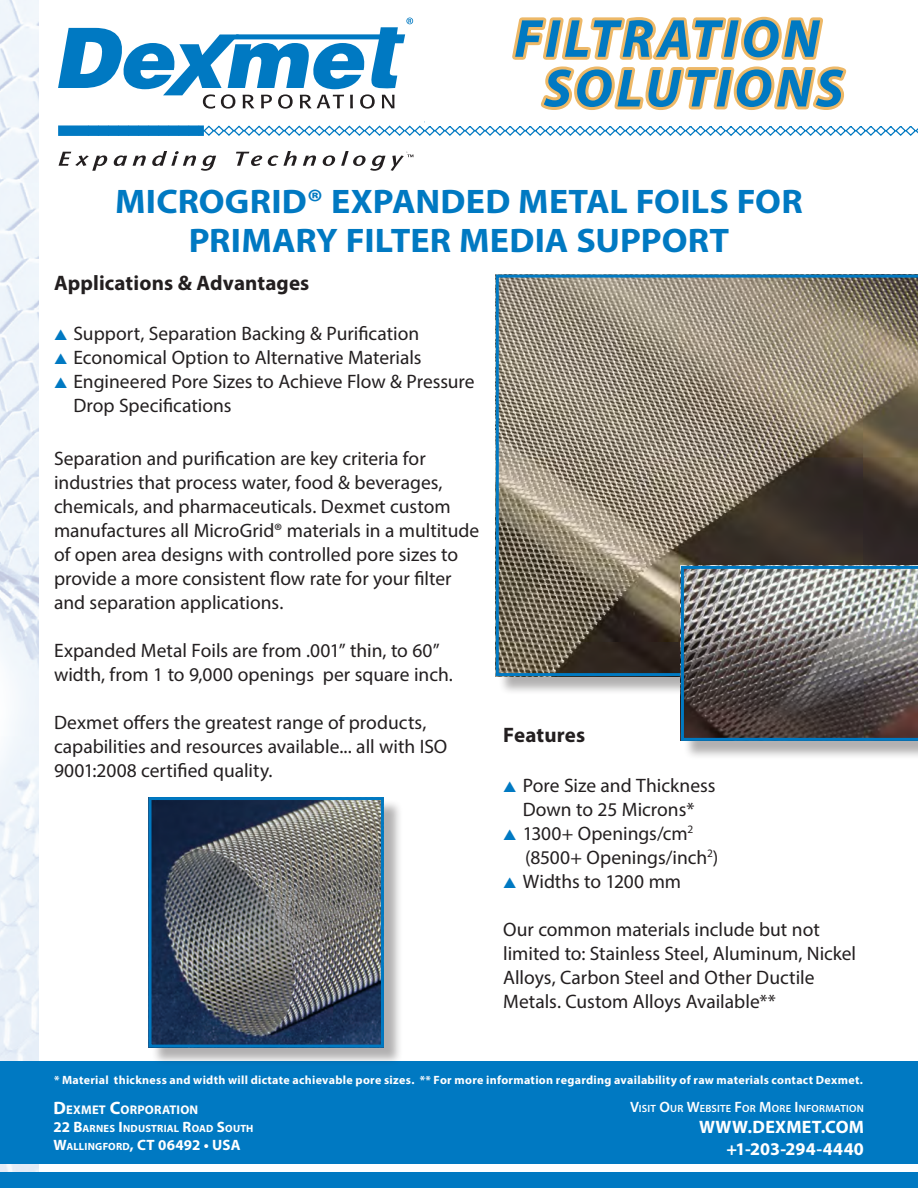
<style>
.page{position:relative;width:918px;height:1188px;background:#fff}
.page>*{position:absolute;margin:0;border:0;box-sizing:border-box;transform-origin:0 0}
.t1{font:italic 700 54px "Myriad Pro";letter-spacing:.065em;color:#0079c2}
.t2{font:700 34.2px "Myriad Pro";letter-spacing:.005em;color:#0079c2;scale:1.05 1}
.t3{font:700 21px "Myriad Pro";letter-spacing:.005em;color:#231f20}
.t4{font:19.5px/24px "Myriad Pro";color:#231f20}
.t5{font:700 18px "Myriad Pro";letter-spacing:.01em;color:#fff}
.t6{font:700 15px "Myriad Pro";letter-spacing:.01em;color:#fff}
.t7{font:700 12.6px "Myriad Pro";letter-spacing:.015em;color:#fff}
.t8{font:700 12px "Myriad Pro";letter-spacing:.025em;color:#fff}
.t9{font:600 10.5px "Myriad Pro";letter-spacing:.02em;color:#fff}
.t10{font:700 10.5px "Myriad Pro";letter-spacing:.02em;color:#fff}
.s1{color:#0079c2}
.s2{font-size:18px}
.s3{font-size:15px}
.s4{font-size:10.5px}
</style>
<div class="page">
<img style="left:0;top:0;width:38px;height:1173px">
<div style="left:0;top:1062px;width:918px;height:102px;background:#0079c2"></div>
<div style="left:0;top:1173px;width:918px;height:15px;background:#0079c2"></div>
<svg style="left:59px;top:152px;width:48px;height:19px"></svg>
<svg style="left:114px;top:155px;width:13px;height:11px"></svg>
<svg style="left:133px;top:155px;width:13px;height:11px"></svg>
<svg style="left:152px;top:151px;width:64px;height:20px"></svg>
<svg style="left:236px;top:152px;width:26px;height:14px"></svg>
<svg style="left:268px;top:151px;width:29px;height:15px"></svg>
<svg style="left:303px;top:155px;width:13px;height:11px"></svg>
<svg style="left:323px;top:155px;width:12px;height:11px"></svg>
<svg style="left:341px;top:151px;width:72px;height:20px"></svg>
<svg style="left:58px;top:16px;width:860px;height:120px"></svg>
<svg style="left:496px;top:275px;width:422px;height:401px;background:#837b6c"></svg>
<div style="left:151px;top:799px;width:252px;height:268px;background:#231f20;opacity:.35"></div>
<img style="left:152px;top:801px;width:228px;height:243px">
<div style="left:148px;top:797px;width:236px;height:251px;border:3px solid #0079c2"></div>
<div style="left:683px;top:568px;width:235px;height:192px;background:#231f20;opacity:.35"></div>
<svg style="left:681px;top:566px;width:237px;height:175px;background:#717172"></svg>
<p class="t1" style="left:514px;top:3px;width:307px">FILTRATION</p>
<p class="t1" style="left:544px;top:53px;width:301px">SOLUTIONS</p>
<p class="t2" style="left:115px;top:179px;width:656px">MICROGRID® EXPANDED METAL FOILS FOR</p>
<p class="t2" style="left:189px;top:218px;width:516px">PRIMARY FILTER MEDIA SUPPORT</p>
<p class="t3" style="left:54px;top:270px;width:257px">Applications &amp; Advantages</p>
<p class="t4" style="left:54px;top:321px;width:367px"><span class="s1">▲</span> Support, Separation Backing &amp; Purification</p>
<p class="t4" style="left:54px;top:345px;width:369px"><span class="s1">▲</span> Economical Option to Alternative Materials</p>
<p class="t4" style="left:54px;top:369px;width:422px"><span class="s1">▲</span> Engineered Pore Sizes to Achieve Flow &amp; Pressure</p>
<p class="t4" style="left:74px;top:393px;width:160px">Drop Specifications</p>
<p class="t4" style="left:54px;top:446px;width:427px">Separation and purification are key criteria for industries that process water, food &amp; beverages, chemicals, and pharmaceuticals. Dexmet custom manufactures all MicroGrid® materials in a multitude of open area designs with controlled pore sizes to provide a more consistent flow rate for your filter and separation applications.</p>
<p class="t4" style="left:54px;top:638px;width:400px">Expanded Metal Foils are from .001” thin, to 60” width, from 1 to 9,000 openings per square inch.</p>
<p class="t4" style="left:54px;top:710px;width:395px">Dexmet offers the greatest range of products, capabilities and resources available... all with ISO<br>9001:2008 certified quality.</p>
<p class="t3" style="left:503px;top:721px;width:84px">Features</p>
<p class="t4" style="left:503px;top:773px;width:214px"><span class="s1">▲</span> Pore Size and Thickness</p>
<p class="t4" style="left:523px;top:797px;width:173px">Down to 25 Microns*</p>
<p class="t4" style="left:503px;top:821px;width:192px"><span class="s1">▲</span> 1300+ Openings/cm<sup>2</sup></p>
<p class="t4" style="left:525px;top:845px;width:195px">(8500+ Openings/inch<sup>2</sup>)</p>
<p class="t4" style="left:503px;top:869px;width:179px"><span class="s1">▲</span> Widths to 1200 mm</p>
<p class="t4" style="left:503px;top:917px;width:318px">Our common materials include but not</p>
<p class="t4" style="left:503px;top:941px;width:354px">limited to: Stainless Steel, Aluminum, Nickel</p>
<p class="t4" style="left:503px;top:965px;width:313px">Alloys, Carbon Steel and Other Ductile</p>
<p class="t4" style="left:503px;top:989px;width:274px">Metals. Custom Alloys Available**</p>
<p class="t8" style="left:54px;top:1072px;width:811px">* Material thickness and width will dictate achievable pore sizes. ** For more information regarding availability of raw materials contact Dexmet.</p>
<p class="t7" style="left:53px;top:1101px;width:22px"><span class="s2">D</span>EXMET</p>
<p class="t7" style="left:110px;top:1101px;width:90px"><span class="s2">C</span>ORPORATION</p>
<p class="t10" style="left:53px;top:1121px;width:202px"><span class="s3">22 B</span>ARNES <span class="s3">I</span> NDUSTRIAL <span class="s3">R</span>OAD <span class="s3">S</span>OUTH</p>
<p class="t6" style="left:53px;top:1135px;width:188px">W<span class="s4">ALLINGFORD</span>, CT 06492 • USA</p>
<p class="t9" style="left:630px;top:1101px;width:235px"><span class="s3">V</span>ISIT <span class="s3">O</span>UR <span class="s3">W</span>EBSITE <span class="s3">F</span>OR <span class="s3">M</span>ORE <span class="s3">I</span> NFORMATION</p>
<p class="t5" style="left:699px;top:1115px;width:166px">WWW.DEXMET.COM</p>
<p class="t5" style="left:726px;top:1137px;width:139px">+1-203-294-4440</p>
</div>
